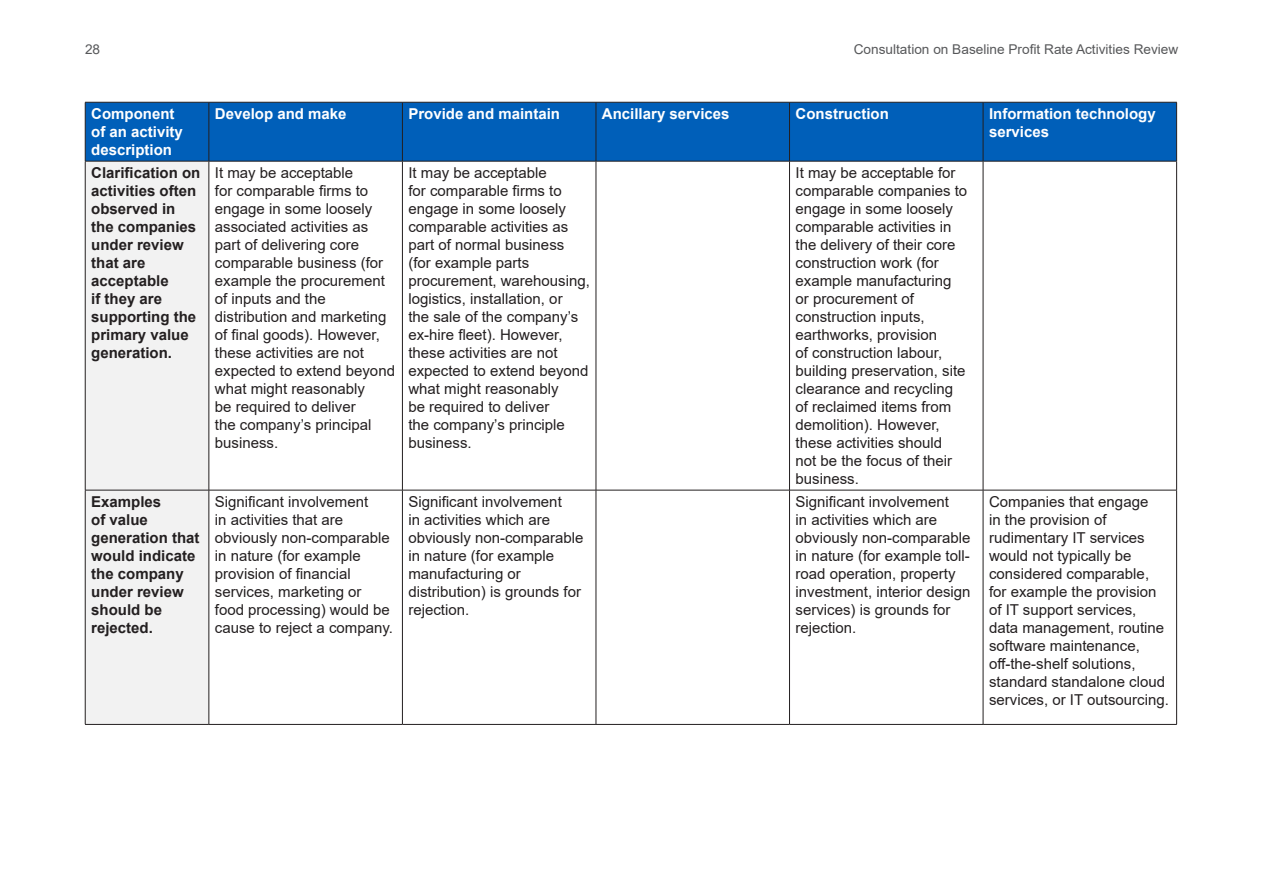
<style>
.page{position:relative;width:1263px;height:893px;background:#fff}
.page>*{position:absolute;margin:0;border:0;box-sizing:border-box;transform-origin:0 0}
.Table_body{font:15px/18px "Arial";color:#231f20}
.Table_body-2{font:700 15px/18px "Arial";color:#231f20}
.Table_body-3{font:700 15px/18px "Arial";color:#fff}
.t1{font:13.5px "Arial";color:#57585a}
</style>
<div class="page">
<div style="left:86px;top:103px;width:1090px;height:58px;background:#005fb9"></div>
<div style="left:86px;top:162px;width:123px;height:562px;background:#f2f2f2"></div>
<hr style="left:85px;top:161px;width:1px;height:329px;background:#231f20">
<hr style="left:209px;top:161px;width:1px;height:329px;background:#231f20">
<hr style="left:402px;top:161px;width:1px;height:329px;background:#231f20">
<hr style="left:596px;top:161px;width:1px;height:329px;background:#231f20">
<hr style="left:789px;top:161px;width:1px;height:329px;background:#231f20">
<hr style="left:983px;top:161px;width:1px;height:329px;background:#231f20">
<hr style="left:1176px;top:161px;width:1px;height:329px;background:#231f20">
<hr style="left:85px;top:490px;width:124px;height:1px;background:#231f20">
<hr style="left:85px;top:490px;width:1px;height:234px;background:#231f20">
<hr style="left:209px;top:490px;width:193px;height:1px;background:#231f20">
<hr style="left:209px;top:490px;width:1px;height:234px;background:#231f20">
<hr style="left:402px;top:490px;width:194px;height:1px;background:#231f20">
<hr style="left:402px;top:490px;width:1px;height:234px;background:#231f20">
<hr style="left:596px;top:490px;width:193px;height:1px;background:#231f20">
<hr style="left:596px;top:490px;width:1px;height:234px;background:#231f20">
<hr style="left:789px;top:490px;width:194px;height:1px;background:#231f20">
<hr style="left:789px;top:490px;width:1px;height:234px;background:#231f20">
<hr style="left:983px;top:490px;width:194px;height:1px;background:#231f20">
<hr style="left:983px;top:490px;width:1px;height:234px;background:#231f20">
<hr style="left:1176px;top:490px;width:1px;height:234px;background:#231f20">
<hr style="left:85px;top:102px;width:124px;height:1px;background:#231f20">
<hr style="left:85px;top:102px;width:1px;height:59px;background:#231f20">
<hr style="left:209px;top:102px;width:193px;height:1px;background:#231f20">
<hr style="left:209px;top:102px;width:1px;height:59px;background:#231f20">
<hr style="left:402px;top:102px;width:194px;height:1px;background:#231f20">
<hr style="left:402px;top:102px;width:1px;height:59px;background:#231f20">
<hr style="left:596px;top:102px;width:193px;height:1px;background:#231f20">
<hr style="left:596px;top:102px;width:1px;height:59px;background:#231f20">
<hr style="left:789px;top:102px;width:194px;height:1px;background:#231f20">
<hr style="left:789px;top:102px;width:1px;height:59px;background:#231f20">
<hr style="left:983px;top:102px;width:194px;height:1px;background:#231f20">
<hr style="left:983px;top:102px;width:1px;height:59px;background:#231f20">
<hr style="left:1176px;top:102px;width:1px;height:59px;background:#231f20">
<hr style="left:85px;top:161px;width:124px;height:1px;background:#231f20">
<hr style="left:209px;top:161px;width:193px;height:1px;background:#231f20">
<hr style="left:402px;top:161px;width:194px;height:1px;background:#231f20">
<hr style="left:596px;top:161px;width:193px;height:1px;background:#231f20">
<hr style="left:789px;top:161px;width:194px;height:1px;background:#231f20">
<hr style="left:983px;top:161px;width:194px;height:1px;background:#231f20">
<hr style="left:85px;top:724px;width:124px;height:1px;background:#231f20">
<hr style="left:209px;top:724px;width:193px;height:1px;background:#231f20">
<hr style="left:402px;top:724px;width:194px;height:1px;background:#231f20">
<hr style="left:596px;top:724px;width:193px;height:1px;background:#231f20">
<hr style="left:789px;top:724px;width:194px;height:1px;background:#231f20">
<hr style="left:983px;top:724px;width:194px;height:1px;background:#231f20">
<p class="t1" style="left:85px;top:40px;width:17px">28</p>
<p class="t1" style="left:854px;top:40px;width:326px">Consultation on Baseline Profit Rate Activities Review</p>
<p class="Table_body-3" style="left:91px;top:105px;width:93px">Component of an activity description</p>
<p class="Table_body-3" style="left:215px;top:105px;width:133px">Develop and make</p>
<p class="Table_body-3" style="left:408px;top:105px;width:153px">Provide and maintain</p>
<p class="Table_body-3" style="left:602px;top:105px;width:129px">Ancillary services</p>
<p class="Table_body-3" style="left:795px;top:105px;width:95px">Construction</p>
<p class="Table_body-3" style="left:989px;top:105px;width:168px">Information technology services</p>
<p class="Table_body-2" style="left:91px;top:164px;width:111px">Clarification on activities often observed in the companies under review that are acceptable<br>if they are supporting the primary value generation.</p>
<p class="Table_body" style="left:215px;top:164px;width:182px">It may be acceptable<br>for comparable firms to engage in some loosely associated activities as part of delivering core comparable business (for example the procurement of inputs and the distribution and marketing of final goods). However, these activities are not expected to extend beyond what might reasonably<br>be required to deliver<br>the company’s principal business.</p>
<p class="Table_body" style="left:408px;top:164px;width:183px">It may be acceptable<br>for comparable firms to engage in some loosely comparable activities as part of normal business (for example parts procurement, warehousing, logistics, installation, or<br>the sale of the company’s ex-hire fleet). However, these activities are not expected to extend beyond what might reasonably<br>be required to deliver<br>the company’s principle business.</p>
<p class="Table_body" style="left:795px;top:164px;width:173px">It may be acceptable for comparable companies to engage in some loosely comparable activities in the delivery of their core construction work (for example manufacturing or procurement of construction inputs, earthworks, provision<br>of construction labour, building preservation, site clearance and recycling of reclaimed items from demolition). However, these activities should<br>not be the focus of their business.</p>
<p class="Table_body-2" style="left:91px;top:493px;width:110px">Examples<br>of value generation that would indicate the company under review should be rejected.</p>
<p class="Table_body" style="left:215px;top:493px;width:180px">Significant involvement<br>in activities that are obviously non-comparable in nature (for example provision of financial services, marketing or food processing) would be cause to reject a company.</p>
<p class="Table_body" style="left:408px;top:493px;width:177px">Significant involvement<br>in activities which are obviously non-comparable in nature (for example manufacturing or distribution) is grounds for rejection.</p>
<p class="Table_body" style="left:795px;top:493px;width:177px">Significant involvement<br>in activities which are obviously non-comparable in nature (for example toll&shy;road operation, property investment, interior design services) is grounds for rejection.</p>
<p class="Table_body" style="left:989px;top:493px;width:181px">Companies that engage<br>in the provision of rudimentary IT services would not typically be considered comparable, for example the provision of IT support services, data management, routine software maintenance, off-the-shelf solutions, standard standalone cloud services, or IT outsourcing.</p>
</div>
